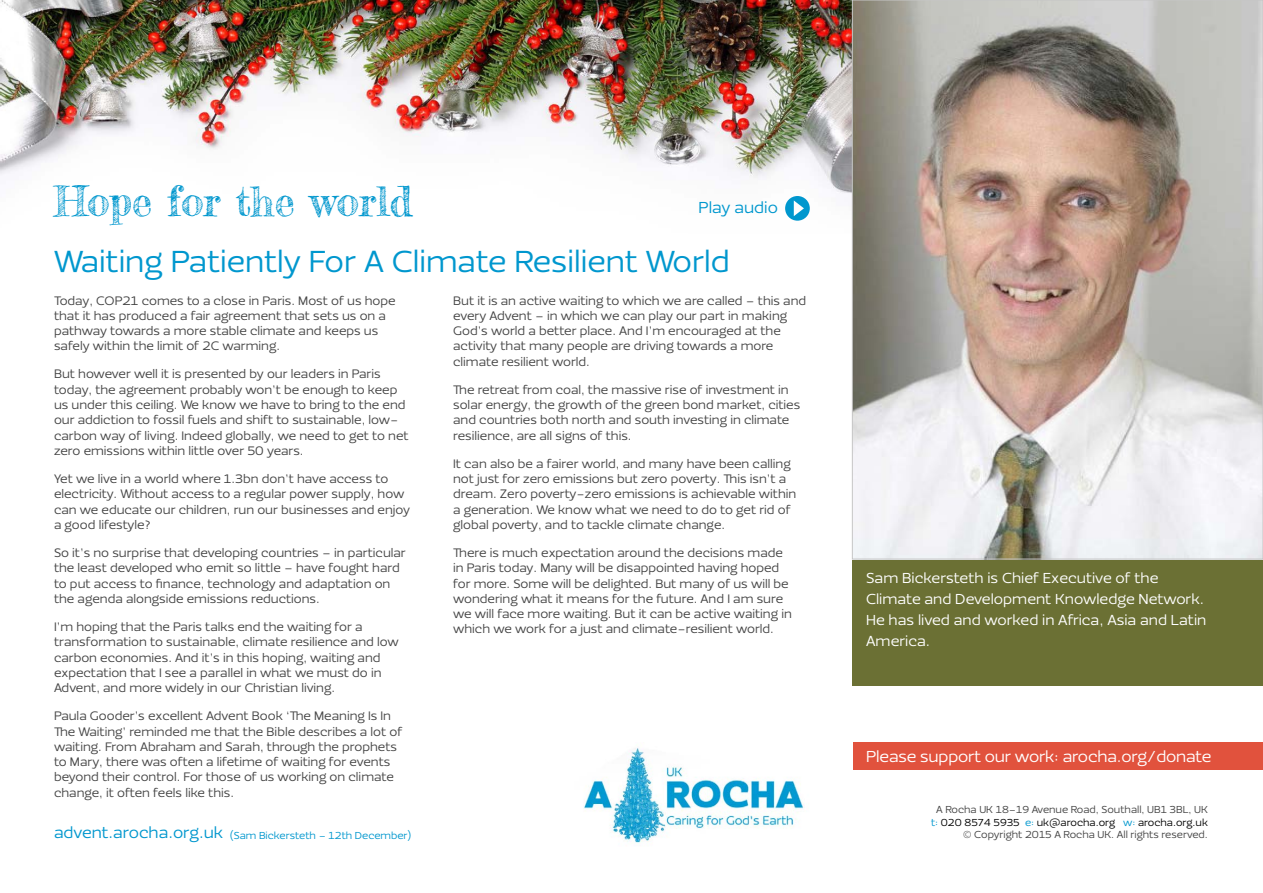
<style>
.page{position:relative;width:1263px;height:893px;background:#fff}
.page>*{position:absolute;margin:0;border:0;box-sizing:border-box;transform-origin:0 0}
.t1{font:40.65px "Frederickathe Great";color:#0097ce}
.t2{font:31.5px "Ezzo";color:#0097ce}
.t3{font:16.5px "Ezzo";letter-spacing:-.01em;color:#fff}
.t4{font:16.5px "Ezzo";color:#0097ce}
.t5{font:15px/21px "Ezzo";color:#fff}
.t6{font:12.75px/15.3px "Ezzo";color:#444}
.t7{font:10.5px/12.6px "Ezzo";color:#444;text-align:center}
.t8{font:10.5px "Ezzo";color:#0097ce}
.s1{color:#0097ce}
.s2{color:#000}
</style>
<div class="page">
<img style="left:0;top:0;width:852px;height:233px">
<div style="left:853px;top:743px;width:410px;height:27px;background:#e1523d"></div>
<img style="left:583px;top:748px;width:221px;height:95px">
<div style="left:852px;top:0;width:411px;height:686px;background:#6b7034"></div>
<img style="left:854px;top:2px;width:407px;height:555px">
<svg style="left:785px;top:196px;width:25px;height:25px"></svg>
<h1 class="t1" style="left:54px;top:176px;width:360px">Hope for the world</h1>
<p class="t4" style="left:698px;top:197px;width:81px">Play audio</p>
<h2 class="t2" style="left:54px;top:242px;width:677px">Waiting Patiently For A Climate Resilient World</h2>
<p class="t6" style="left:54px;top:293px;width:343px">Today, COP21 comes to a close in Paris. Most of us hope that it has produced a fair agreement that sets us on a pathway towards a more stable climate and keeps us safely within the limit of 2C warming.</p>
<p class="t6" style="left:54px;top:367px;width:356px">But however well it is presented by our leaders in Paris today, the agreement probably won’t be enough to keep us under this ceiling. We know we have to bring to the end our addiction to fossil fuels and shift to sustainable, low&shy;carbon way of living. Indeed globally, we need to get to net zero emissions within little over 50 years.</p>
<p class="t6" style="left:54px;top:471px;width:358px">Yet we live in a world where 1.3bn don’t have access to electricity. Without access to a regular power supply, how can we educate our children, run our businesses and enjoy a good lifestyle?</p>
<p class="t6" style="left:54px;top:545px;width:353px">So it’s no surprise that developing countries – in particular the least developed who emit so little – have fought hard to put access to finance, technology and adaptation on the agenda alongside emissions reductions.</p>
<p class="t6" style="left:54px;top:619px;width:346px">I’m hoping that the Paris talks end the waiting for a transformation to sustainable, climate resilience and low carbon economies. And it’s in this hoping, waiting and expectation that I see a parallel in what we must do in Advent, and more widely in our Christian living.</p>
<p class="t6" style="left:54px;top:708px;width:350px">Paula Gooder’s excellent Advent Book ‘The Meaning Is In The Waiting’ reminded me that the Bible describes a lot of waiting. From Abraham and Sarah, through the prophets to Mary, there was often a lifetime of waiting for events beyond their control. For those of us working on climate change, it often feels like this.</p>
<p class="t6" style="left:453px;top:293px;width:355px">But it is an active waiting to which we are called – this and every Advent – in which we can play our part in making God’s world a better place. And I’m encouraged at the activity that many people are driving towards a more climate resilient world.</p>
<p class="t6" style="left:453px;top:382px;width:349px">The retreat from coal, the massive rise of investment in solar energy, the growth of the green bond market, cities and countries both north and south investing in climate resilience, are all signs of this.</p>
<p class="t6" style="left:453px;top:456px;width:345px">It can also be a fairer world, and many have been calling not just for zero emissions but zero poverty. This isn’t a dream. Zero poverty-zero emissions is achievable within a generation. We know what we need to do to get rid of global poverty, and to tackle climate change.</p>
<p class="t6" style="left:453px;top:545px;width:340px">There is much expectation around the decisions made in Paris today. Many will be disappointed having hoped for more. Some will be delighted. But many of us will be wondering what it means for the future. And I am sure we will face more waiting. But it can be active waiting in which we work for a just and climate-resilient world.</p>
<p class="t5" style="left:866px;top:567px;width:342px">Sam Bickersteth is Chief Executive of the Climate and Development Knowledge Network.<br>He has lived and worked in Africa, Asia and Latin America.</p>
<p class="t3" style="left:866px;top:746px;width:347px">Please support our work: arocha.org/donate</p>
<p class="t7" style="left:931px;top:803px;width:278px">A Rocha UK 18–19 Avenue Road, Southall, UB1 3BL, UK <span class="s1">t:</span> <span class="s2">020 8574 5935</span> <span class="s1">e:</span> <span class="s2">uk@arocha.org</span> <span class="s1">w:</span> <span class="s2">arocha.org.uk</span></p>
<p class="t4" style="left:54px;top:821px;width:171px">advent.arocha.org.uk</p>
<p class="t7" style="left:963px;top:828px;width:247px">© Copyright 2015 A Rocha UK. All rights reserved.</p>
<p class="t8" style="left:230px;top:828px;width:183px">(Sam Bickersteth – 12th December)</p>
</div>
